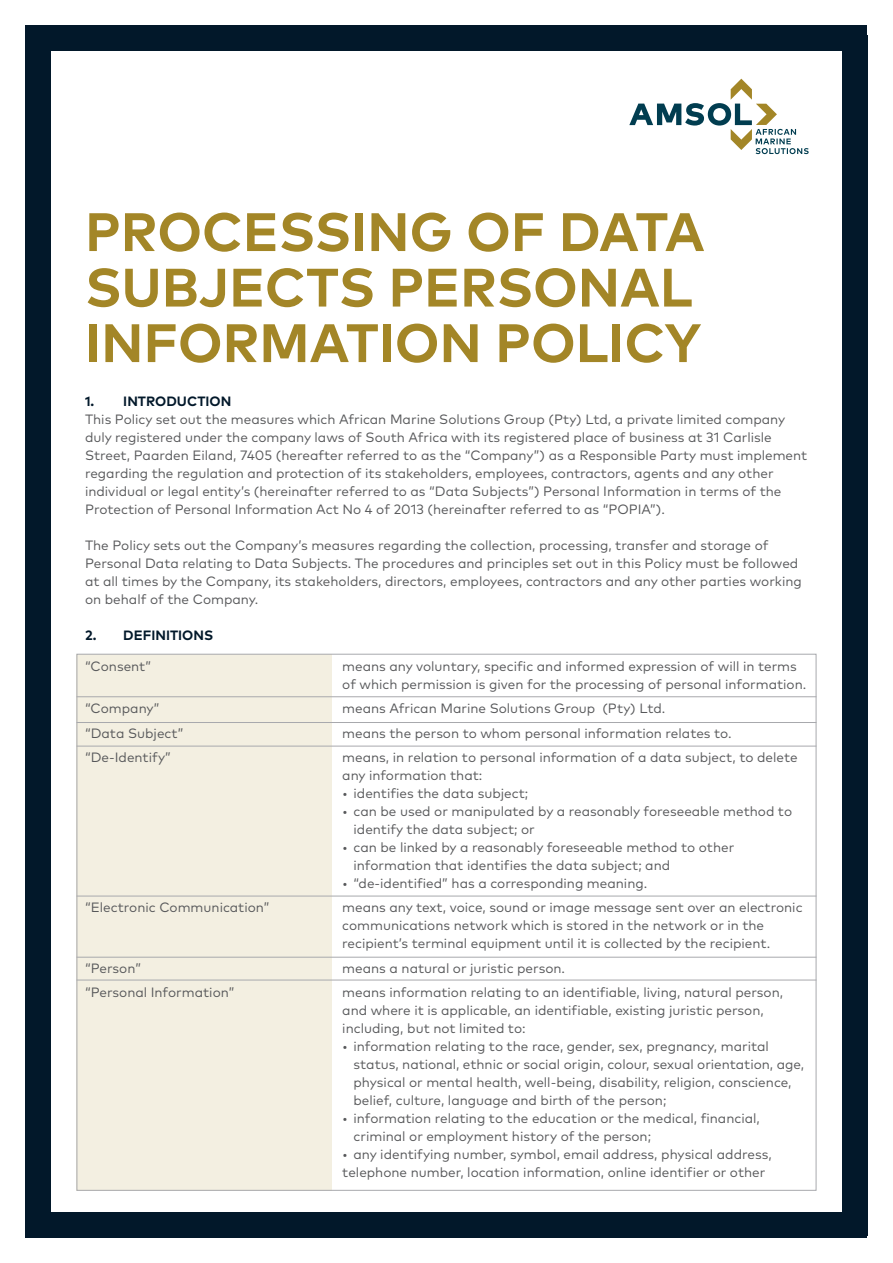
<style>
.page{position:relative;width:893px;height:1263px;background:#fff}
.page>*{position:absolute;margin:0;border:0;box-sizing:border-box;transform-origin:0 0}
.t1{font:700 54px/55.5px "Mark OT";color:#a38627}
.t2{font:13.5px/18px "Mark OT";color:#57585a}
.t3{font:700 13.5px "Mark OT";color:#02182a}
</style>
<div class="page">
<div style="left:77px;top:654px;width:255px;height:537px;background:#f3efe1"></div>
<div style="left:26px;top:35px;width:25px;height:1202px;background:#02182a"></div>
<div style="left:842px;top:35px;width:25px;height:1201px;background:#02182a"></div>
<div style="left:26px;top:1212px;width:841px;height:25px;background:#02182a"></div>
<svg style="left:629px;top:79px;width:180px;height:75px"></svg>
<div style="left:26px;top:26px;width:841px;height:25px;background:#02182a"></div>
<hr style="left:77px;top:696px;width:739px;height:1px;background:#a8a9ad">
<hr style="left:77px;top:722px;width:739px;height:1px;background:#a8a9ad">
<hr style="left:77px;top:746px;width:739px;height:1px;background:#a8a9ad">
<hr style="left:77px;top:896px;width:739px;height:1px;background:#a8a9ad">
<hr style="left:77px;top:980px;width:739px;height:1px;background:#a8a9ad">
<hr style="left:77px;top:957px;width:739px;height:1px;background:#a8a9ad">
<h1 class="t1" style="left:85px;top:203px;width:621px">PROCESSING OF DATA<br>SUBJECTS PERSONAL<br>INFORMATION POLICY</h1>
<p class="t3" style="left:85px;top:393px;width:148px">1. INTRODUCTION</p>
<p class="t2" style="left:85px;top:410px;width:724px">This Policy set out the measures which African Marine Solutions Group (Pty) Ltd, a private limited company duly registered under the company laws of South Africa with its registered place of business at 31 Carlisle Street, Paarden Eiland, 7405 (hereafter referred to as the “Company”) as a Responsible Party must implement regarding the regulation and protection of its stakeholders, employees, contractors, agents and any other individual or legal entity’s (hereinafter referred to as “Data Subjects”) Personal Information in terms of the Protection of Personal Information Act No 4 of 2013 (hereinafter referred to as “POPIA”).</p>
<p class="t2" style="left:85px;top:536px;width:718px">The Policy sets out the Company’s measures regarding the collection, processing, transfer and storage of Personal Data relating to Data Subjects. The procedures and principles set out in this Policy must be followed at all times by the Company, its stakeholders, directors, employees, contractors and any other parties working on behalf of the Company.</p>
<p class="t3" style="left:85px;top:627px;width:130px">2. DEFINITIONS</p>
<p class="t2" style="left:85px;top:657px;width:68px">“Consent”</p>
<p class="t2" style="left:342px;top:657px;width:466px">means any voluntary, specific and informed expression of will in terms of which permission is given for the processing of personal information.</p>
<p class="t2" style="left:85px;top:699px;width:76px">“Company”</p>
<p class="t2" style="left:342px;top:699px;width:325px">means African Marine Solutions Group (Pty) Ltd.</p>
<p class="t2" style="left:85px;top:724px;width:100px">“Data Subject”</p>
<p class="t2" style="left:342px;top:724px;width:391px">means the person to whom personal information relates to.</p>
<p class="t2" style="left:85px;top:748px;width:87px">“De-Identify”</p>
<p class="t2" style="left:342px;top:748px;width:457px">means, in relation to personal information of a data subject, to delete any information that:</p>
<p class="t2" style="left:342px;top:784px;width:187px">• identifies the data subject;</p>
<p class="t2" style="left:354px;top:802px;width:440px;text-indent:-11px">• can be used or manipulated by a reasonably foreseeable method to identify the data subject; or</p>
<p class="t2" style="left:354px;top:838px;width:382px;text-indent:-11px">• can be linked by a reasonably foreseeable method to other information that identifies the data subject; and</p>
<p class="t2" style="left:342px;top:874px;width:306px">• “de-identified” has a corresponding meaning.</p>
<p class="t2" style="left:85px;top:898px;width:186px">“Electronic Communication”</p>
<p class="t2" style="left:342px;top:898px;width:462px">means any text, voice, sound or image message sent over an electronic communications network which is stored in the network or in the recipient’s terminal equipment until it is collected by the recipient.</p>
<p class="t2" style="left:85px;top:959px;width:58px">“Person”</p>
<p class="t2" style="left:342px;top:959px;width:224px">means a natural or juristic person.</p>
<p class="t2" style="left:85px;top:983px;width:151px">“Personal Information”</p>
<p class="t2" style="left:342px;top:983px;width:442px">means information relating to an identifiable, living, natural person, and where it is applicable, an identifiable, existing juristic person, including, but not limited to:</p>
<p class="t2" style="left:354px;top:1037px;width:452px;text-indent:-11px">• information relating to the race, gender, sex, pregnancy, marital status, national, ethnic or social origin, colour, sexual orientation, age, physical or mental health, well-being, disability, religion, conscience, belief, culture, language and birth of the person;</p>
<p class="t2" style="left:354px;top:1109px;width:408px;text-indent:-11px">• information relating to the education or the medical, financial, criminal or employment history of the person;</p>
<p class="t2" style="left:342px;top:1145px;width:431px">• any identifying number, symbol, email address, physical address, telephone number, location information, online identifier or other</p>
</div>
